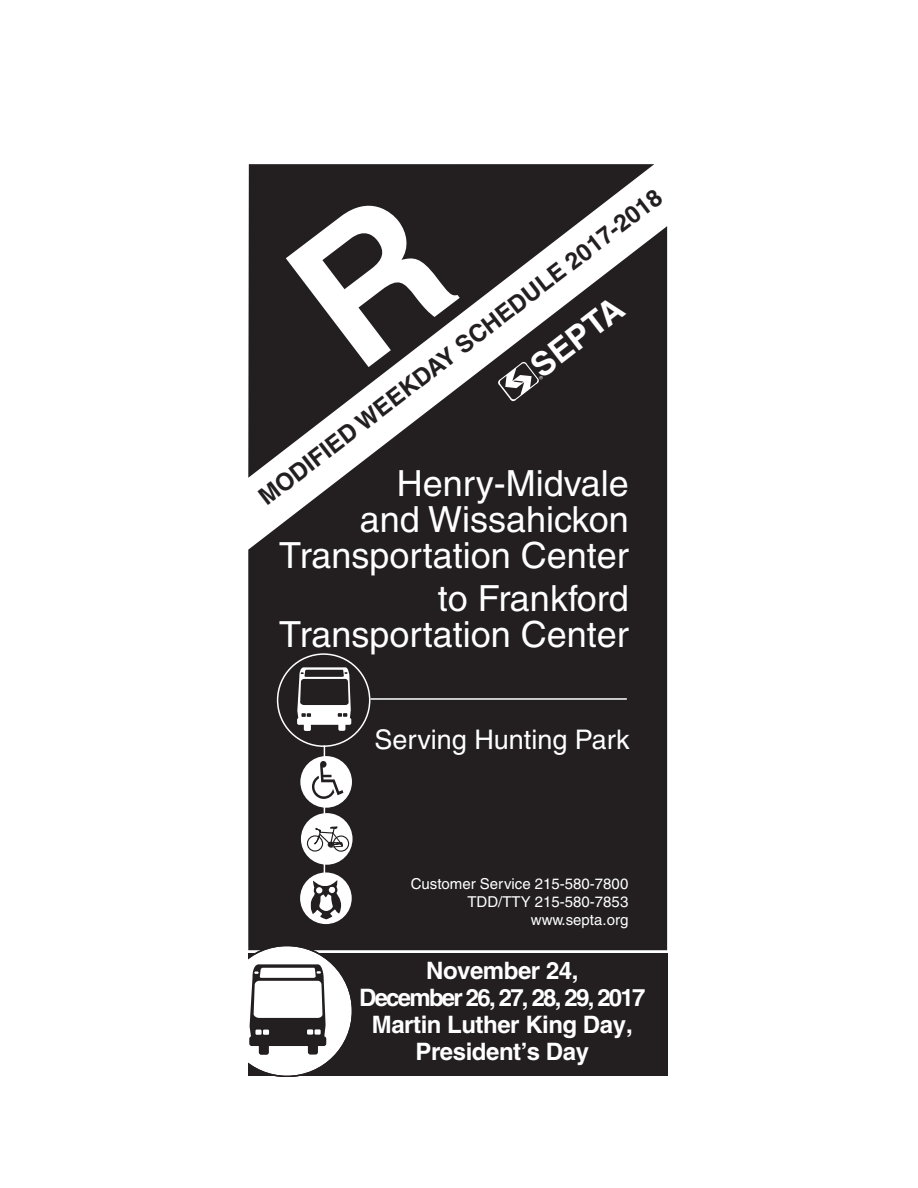
<style>
.page{position:relative;width:918px;height:1188px;background:#fff}
.page>*{position:absolute;margin:0;border:0;box-sizing:border-box;transform-origin:0 0}
.t1{font:36px/36px "Helvetica";color:#fff;text-align:right}
.t2{font:700 33px "Helvetica";color:#fff}
.t3{font:27px "Helvetica";color:#fff}
.t4{font:700 24px/27px "Helvetica";letter-spacing:-.02em;color:#fff;text-align:center}
.t5{font:700 24px "Helvetica";color:#231f20}
.t6{font:15px/18px "Helvetica";color:#fff;text-align:right}
</style>
<div class="page">
<svg style="left:248px;top:164px;width:406px;height:62px;background:#413d3e"></svg>
<svg style="left:248px;top:226px;width:419px;height:724px;background:#373334"></svg>
<hr style="left:370px;top:698px;width:257px;height:2px;background:#fff">
<div style="left:278px;top:654px;width:92px;height:92px;background:#231f20;border-radius:50%"></div>
<div style="left:277px;top:653px;width:93px;height:94px;border:2px solid #fff;border-radius:50%"></div>
<div style="left:304px;top:722px;width:7px;height:9px;background:#fff;border-radius:2px"></div>
<div style="left:338px;top:722px;width:7px;height:9px;background:#fff;border-radius:2px"></div>
<div style="left:297px;top:718px;width:54px;height:7px;background:#fff;border-radius:2px"></div>
<svg style="left:297px;top:667px;width:54px;height:55px"></svg>
<hr style="left:324px;top:745px;width:1px;height:172px;background:#fff">
<div style="left:300px;top:872px;width:52px;height:52px;background:#fff;border-radius:50%"></div>
<svg style="left:311px;top:880px;width:30px;height:39px"></svg>
<div style="left:301px;top:813px;width:52px;height:52px;background:#fff;border-radius:50%"></div>
<svg style="left:302px;top:825px;width:48px;height:28px"></svg>
<div style="left:300px;top:756px;width:52px;height:52px;background:#fff;border-radius:50%"></div>
<svg style="left:312px;top:761px;width:31px;height:38px"></svg>
<div style="left:248px;top:954px;width:419px;height:122px;background:#231f20"></div>
<svg style="left:248px;top:946px;width:105px;height:130px"></svg>
<div style="left:286px;top:189px;width:174px;height:178px;background:#231f20"></div>
<svg style="left:498px;top:362px;width:45px;height:40px"></svg>
<p class="t5" style="left:254px;top:490px;width:503px;rotate:-38deg">MODIFIED WEEKDAY SCHEDULE 2017-2018</p>
<p class="t2" style="left:523px;top:354px;width:109px;rotate:-38deg">SEPTA</p>
<p class="t1" style="left:279px;top:465px;width:351px">Henry-Midvale<br>and Wissahickon<br>Transportation Center</p>
<p class="t1" style="left:279px;top:580px;width:351px">to Frankford<br>Transportation Center</p>
<p class="t3" style="left:375px;top:724px;width:257px">Serving Hunting Park</p>
<p class="t6" style="left:411px;top:874px;width:219px">Customer Service 215-580-7800<br>TDD/TTY 215-580-7853 www.septa.org</p>
<p class="t4" style="left:359px;top:957px;width:288px">November 24,<br>December 26, 27, 28, 29, 2017<br>Martin Luther King Day,<br>President’s Day</p>
</div>
